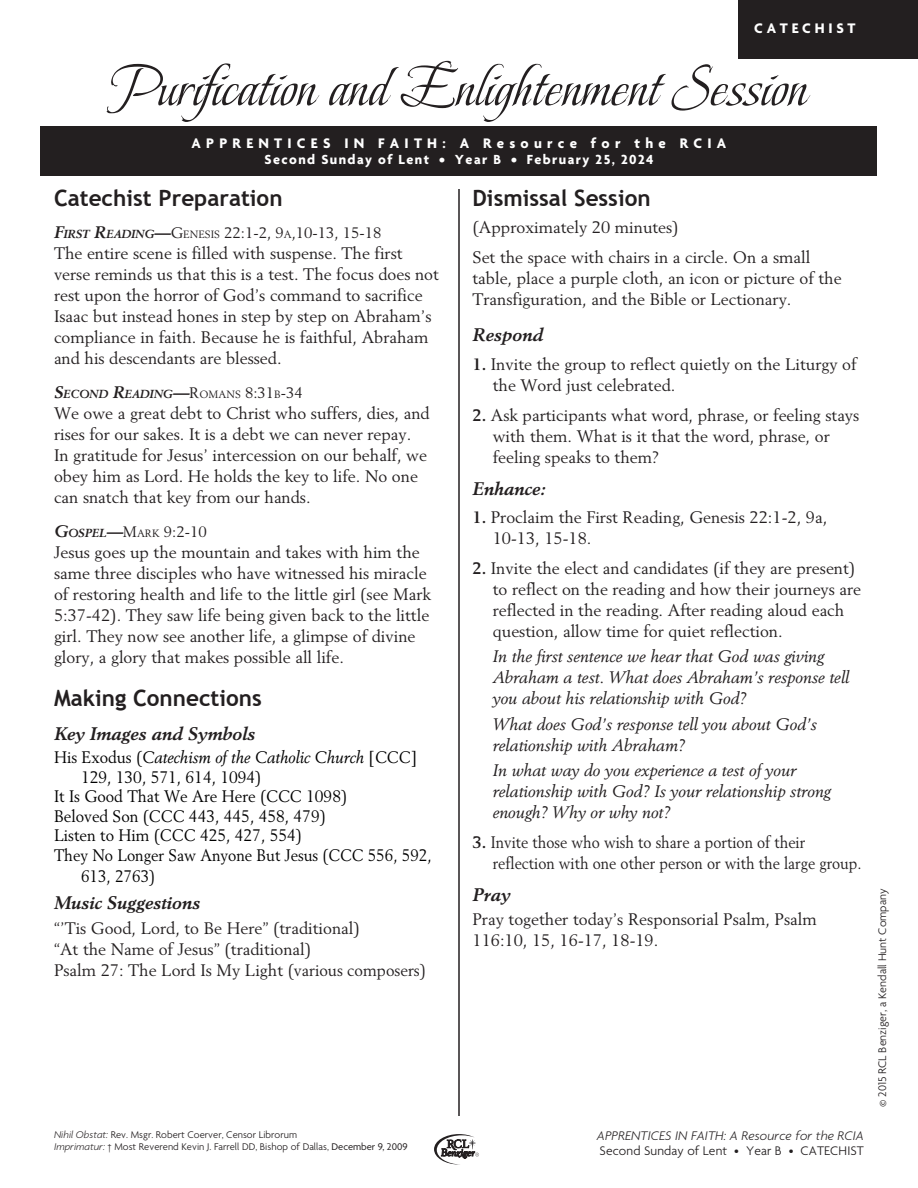
<style>
.page{position:relative;width:918px;height:1188px;background:#fff}
.page>*{position:absolute;margin:0;border:0;box-sizing:border-box;transform-origin:0 0}
.t1{font:60px "Beau Rivage";letter-spacing:.01em;color:#231f20}
.Catechist_Preparatio{font:700 22.5px "Trebuchet MS";color:#231f20}
.subhead_italic{font:italic 700 18px "Berling LT Std";color:#231f20}
.body_text{font:16.5px/21px "Berling LT Std";color:#231f20}
.body_text___indent{font:16.5px/21px "Berling LT Std";color:#231f20}
.body_text_indent{font:italic 16.5px/21px "Berling LT Std";color:#231f20}
.Catechism_of_the_CC{font:16.5px/19.5px "Berling LT Std";color:#000;scale:.95 1}
.body_text_indent-2{font:16.5px "Berling LT Std";color:#231f20}
.body_text___indent-2{font:16.5px/21px "Berling LT Std";color:#231f20;scale:.91 1}
.Catechism_of_the_CC-2{font:16.5px/21px "Berling LT Std";color:#000;scale:.93 1}
.First_Reading_italic{font:15px "Berling LT Std";color:#231f20}
.t2{font:700 15px "Agenda";letter-spacing:.35em;color:#fff}
.t3{font:700 15px "Agenda";letter-spacing:.25em;color:#fff}
.t4{font:700 14.25px "Agenda";letter-spacing:.1em;color:#fff}
.t5{font:italic 300 13.5px "Agenda";letter-spacing:.01em;color:#231f20}
.t6{font:300 13.5px "Agenda";letter-spacing:.01em;color:#231f20}
.t7{font:300 12px "Agenda";color:#231f20}
.First_Reading_italic-2{font:italic 700 11.55px "Berling LT Std";color:#231f20}
.t8{font:300 10.5px "Agenda";letter-spacing:.005em;color:#231f20}
.s1{font-weight:700;font-style:italic;font-size:16.5px}
.s2{font-weight:700;font-style:italic;font-size:11.55px}
.s3{font-size:10.5px}
.s4{font-size:16.5px}
.s5{font-weight:400;font-style:normal;font-size:15px}
.s6{font-weight:400;font-style:normal;font-size:10.5px}
.s7{font-style:italic}
.s8{font-weight:700}
.s9{font-weight:400}
</style>
<div class="page">
<svg style="left:434px;top:1134px;width:45px;height:31px"></svg>
<div style="left:738px;top:0;width:180px;height:58px;background:#231f20"></div>
<div style="left:40px;top:126px;width:838px;height:50px;background:#231f20"></div>
<hr style="left:458px;top:189px;width:2px;height:927px;background:#231f20">
<p class="t3" style="left:754px;top:20px;width:103px">CATECHIST</p>
<p class="t1" style="left:111px;top:38px;width:698px">Purification and Enlightenment Session</p>
<p class="t2" style="left:192px;top:135px;width:536px">APPRENTICES IN FAITH: A Resource for the RCIA</p>
<p class="t4" style="left:264px;top:152px;width:391px">Second Sunday of Lent • Year B • February 25, 2024</p>
<p class="Catechist_Preparatio" style="left:54px;top:184px;width:230px">Catechist Preparation</p>
<p class="First_Reading_italic" style="left:54px;top:223px;width:329px"><span class="s1">F</span><span class="s2">IRST</span> <span class="s1">R</span><span class="s2">EADING</span><span class="s1">—</span>G<span class="s3">ENESIS</span> 22:1-2, 9<span class="s3">A</span>,10-13, 15-18</p>
<p class="body_text" style="left:54px;top:242px;width:386px">The entire scene is filled with suspense. The first verse reminds us that this is a test. The focus does not rest upon the horror of God’s command to sacrifice Isaac but instead hones in step by step on Abraham’s compliance in faith. Because he is faithful, Abraham and his descendants are blessed.</p>
<p class="First_Reading_italic-2" style="left:54px;top:387px;width:250px"><span class="s4">S</span>ECOND <span class="s4">R</span>EADING<span class="s4">—</span><span class="s5">R</span><span class="s6">OMANS</span> <span class="s5">8:31</span><span class="s6">B</span><span class="s5">-34</span></p>
<p class="body_text" style="left:54px;top:402px;width:377px">We owe a great debt to Christ who suffers, dies, and rises for our sakes. It is a debt we can never repay.<br>In gratitude for Jesus’ intercession on our behalf, we obey him as Lord. He holds the key to life. No one can snatch that key from our hands.</p>
<p class="First_Reading_italic" style="left:54px;top:522px;width:154px"><span class="s1">G</span><span class="s2">OSPEL</span><span class="s1">—</span>M<span class="s3">ARK</span> 9:2-10</p>
<p class="body_text" style="left:54px;top:541px;width:379px">Jesus goes up the mountain and takes with him the same three disciples who have witnessed his miracle of restoring health and life to the little girl (see Mark 5:37-42). They saw life being given back to the little girl. They now see another life, a glimpse of divine glory, a glory that makes possible all life.</p>
<p class="Catechist_Preparatio" style="left:54px;top:684px;width:209px">Making Connections</p>
<p class="subhead_italic" style="left:54px;top:723px;width:203px">Key Images and Symbols</p>
<p class="Catechism_of_the_CC" style="left:81px;top:747px;width:355px;text-indent:-27px">His Exodus (<span class="s7">Catechism of the Catholic Church</span> [CCC]<br>129, 130, 571, 614, 1094)</p>
<p class="Catechism_of_the_CC" style="left:54px;top:786px;width:310px">It Is Good That We Are Here (CCC 1098)</p>
<p class="Catechism_of_the_CC" style="left:54px;top:806px;width:288px">Beloved Son (CCC 443, 445, 458, 479)</p>
<p class="Catechism_of_the_CC" style="left:54px;top:825px;width:263px">Listen to Him (CCC 425, 427, 554)</p>
<p class="Catechism_of_the_CC-2" style="left:81px;top:844px;width:379px;text-indent:-27px">They No Longer Saw Anyone But Jesus (CCC 556, 592,<br>613, 2763)</p>
<p class="subhead_italic" style="left:54px;top:892px;width:148px">Music Suggestions</p>
<p class="body_text_indent-2" style="left:54px;top:918px;width:307px">“’Tis Good, Lord, to Be Here” (traditional)</p>
<p class="body_text_indent-2" style="left:54px;top:939px;width:259px">“At the Name of Jesus” (traditional)</p>
<p class="body_text_indent-2" style="left:54px;top:960px;width:373px">Psalm 27: The Lord Is My Light (various composers)</p>
<p class="Catechist_Preparatio" style="left:472px;top:184px;width:180px">Dismissal Session</p>
<p class="body_text" style="left:472px;top:217px;width:208px">(Approximately 20 minutes)</p>
<p class="body_text" style="left:472px;top:246px;width:371px">Set the space with chairs in a circle. On a small table, place a purple cloth, an icon or picture of the<br>Transfiguration, and the Bible or Lectionary.</p>
<p class="subhead_italic" style="left:472px;top:324px;width:72px">Respond</p>
<p class="body_text___indent" style="left:493px;top:354px;width:365px;text-indent:-20px"><span class="s8">1.</span> Invite the group to reflect quietly on the Liturgy of the Word just celebrated.</p>
<p class="body_text___indent" style="left:493px;top:404px;width:368px;text-indent:-20px"><span class="s8">2.</span> Ask participants what word, phrase, or feeling stays with them. What is it that the word, phrase, or feeling speaks to them?</p>
<p class="subhead_italic" style="left:472px;top:478px;width:74px">Enhance:</p>
<p class="body_text___indent" style="left:493px;top:507px;width:336px;text-indent:-20px"><span class="s8">1.</span> Proclaim the First Reading, Genesis 22:1-2, 9a,<br>10-13, 15-18.</p>
<p class="body_text___indent" style="left:493px;top:558px;width:370px;text-indent:-20px"><span class="s8">2.</span> Invite the elect and candidates (if they are present) to reflect on the reading and how their journeys are reflected in the reading. After reading aloud each question, allow time for quiet reflection.</p>
<p class="body_text_indent" style="left:493px;top:646px;width:358px">In the first sentence we hear that God was giving<br>Abraham a test. What does Abraham’s response tell you about his relationship with God?</p>
<p class="body_text_indent" style="left:493px;top:713px;width:326px">What does God’s response tell you about God’s relationship with Abraham?</p>
<p class="body_text_indent" style="left:493px;top:760px;width:339px">In what way do you experience a test of your relationship with God? Is your relationship strong enough? Why or why not?</p>
<p class="body_text___indent-2" style="left:493px;top:831px;width:407px;text-indent:-20px"><span class="s8">3.</span> Invite those who wish to share a portion of their reflection with one other person or with the large group.</p>
<p class="subhead_italic" style="left:472px;top:884px;width:39px">Pray</p>
<p class="body_text" style="left:472px;top:909px;width:346px">Pray together today’s Responsorial Psalm, Psalm<br>116:10, 15, 16-17, 18-19.</p>
<p class="t8" style="left:54px;top:1129px;width:245px"><span class="s7">Nihil Obstat:</span> Rev. Msgr. Robert Coerver, Censor Librorum</p>
<p class="t8" style="left:54px;top:1141px;width:355px"><span class="s7">Imprimatur:</span> † Most Reverend Kevin J. Farrell DD, Bishop of Dallas, <span class="s9">December 9, 2009</span></p>
<p class="t5" style="left:597px;top:1127px;width:269px">APPRENTICES IN FAITH: A Resource for the RCIA</p>
<p class="t6" style="left:600px;top:1143px;width:266px">Second Sunday of Lent • Year B • CATECHIST</p>
<p class="t7" style="left:876px;top:1107px;width:220px;rotate:-90deg">© 2015 RCL Benziger, a Kendall Hunt Company</p>
</div>
